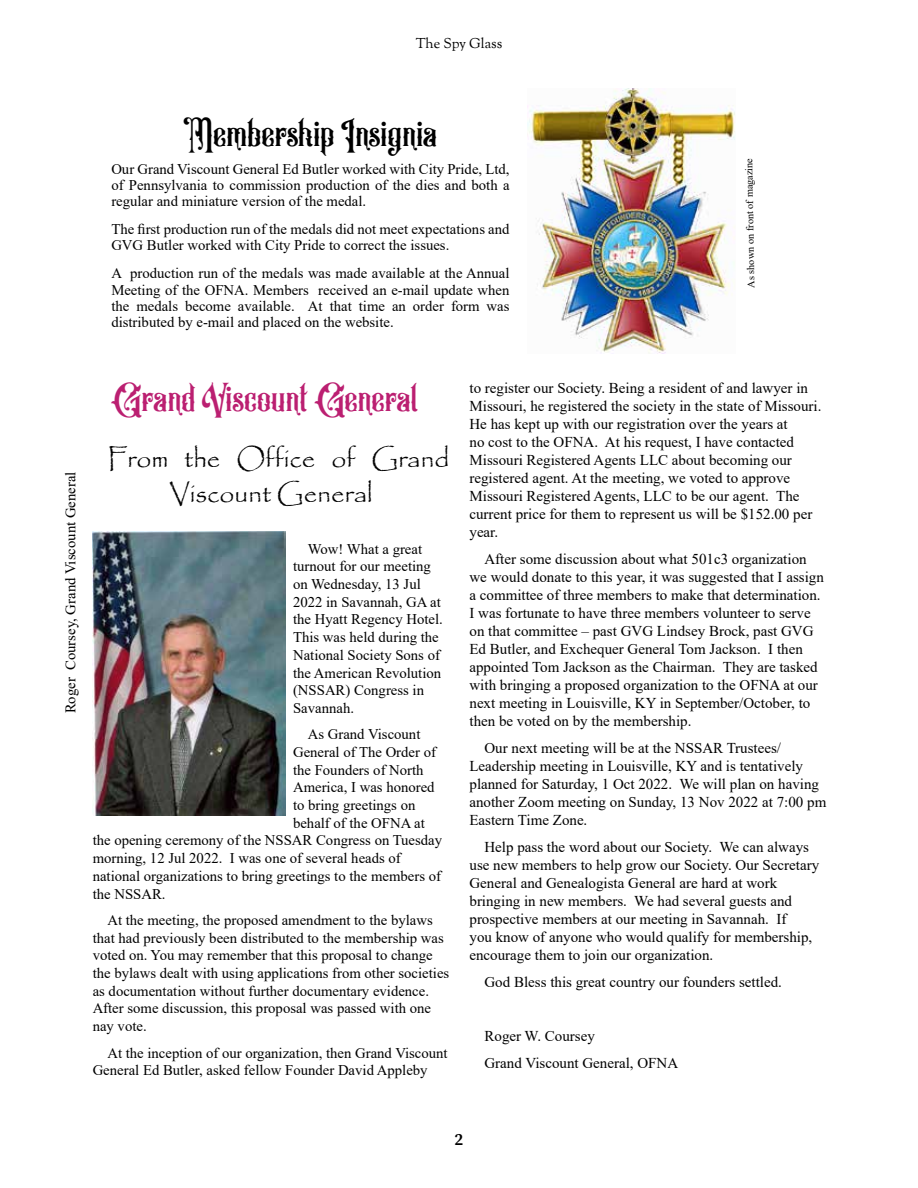
<style>
.page{position:relative;width:918px;height:1188px;background:#fff}
.page>*{position:absolute;margin:0;border:0;box-sizing:border-box;transform-origin:0 0}
.t1{font:35.4px "Old Alfie";color:#bb1f71}
.t2{font:35.4px "Old Alfie";color:#000}
.t3{font:26.55px/35.4px "Papyrus";color:#000;text-align:center}
.t4{font:600 16.95px "Source Serif Pro";color:#000}
.t5{font:15px/18px "Times New Roman";color:#000}
.t6{font:14.7px/17.7px "Times New Roman";color:#000}
.t7{font:14.1px "OFL Goudy St M";color:#000}
.t8{font:10.35px "Times New Roman";color:#000}
</style>
<div class="page">
<img style="left:527px;top:88px;width:208px;height:265px">
<img style="left:93px;top:532px;width:193px;height:284px">
<p class="t7" style="left:416px;top:34px;width:88px">The Spy Glass</p>
<h1 class="t2" style="left:184px;top:111px;width:255px">Membership Insignia</h1>
<p class="t6" style="left:111px;top:160px;width:400px;line-height:16.2px;text-align:justify">Our Grand Viscount General Ed Butler worked with City Pride, Ltd, of Pennsylvania to commission production of the dies and both a regular and miniature version of the medal.</p>
<p class="t6" style="left:111px;top:221px;width:400px;line-height:16.2px">The first production run of the medals did not meet expectations and<br>GVG Butler worked with City Pride to correct the issues.</p>
<p class="t6" style="left:111px;top:265px;width:400px;line-height:16.2px;text-align:justify">A production run of the medals was made available at the Annual Meeting of the OFNA. Members received an e-mail update when the medals become available. At that time an order form was distributed by e-mail and placed on the website.</p>
<p class="t8" style="left:744px;top:288px;width:131px;rotate:-91deg">As shown on front of magazine</p>
<p class="t6" style="left:61px;top:713px;width:243px;rotate:-90deg">Roger Coursey, Grand Viscount General</p>
<h1 class="t1" style="left:111px;top:376px;width:308px">Grand Viscount General</h1>
<h2 class="t3" style="left:107px;top:440px;width:343px">From the Office of Grand<br>Viscount General</h2>
<p class="t6" style="left:293px;top:539px;width:151px;text-indent:15px">Wow! What a great turnout for our meeting on Wednesday, 13 Jul<br>2022 in Savannah, GA at the Hyatt Regency Hotel.<br>This was held during the<br>National Society Sons of the American Revolution (NSSAR) Congress in<br>Savannah.</p>
<p class="t6" style="left:308px;top:725px;width:114px">As Grand Viscount</p>
<p class="t6" style="left:293px;top:743px;width:144px">General of The Order of</p>
<p class="t6" style="left:293px;top:761px;width:132px">the Founders of North</p>
<p class="t6" style="left:293px;top:778px;width:143px">America, I was honored</p>
<p class="t6" style="left:293px;top:796px;width:124px">to bring greetings on</p>
<p class="t6" style="left:293px;top:814px;width:133px">behalf of the OFNA at</p>
<p class="t6" style="left:93px;top:831px;width:351px">the opening ceremony of the NSSAR Congress on Tuesday</p>
<p class="t6" style="left:93px;top:849px;width:310px">morning, 12 Jul 2022. I was one of several heads of</p>
<p class="t6" style="left:93px;top:867px;width:350px">national organizations to bring greetings to the members of</p>
<p class="t6" style="left:93px;top:884px;width:74px">the NSSAR.</p>
<p class="t6" style="left:93px;top:911px;width:358px;text-indent:15px">At the meeting, the proposed amendment to the bylaws that had previously been distributed to the membership was voted on. You may remember that this proposal to change the bylaws dealt with using applications from other societies as documentation without further documentary evidence.<br>After some discussion, this proposal was passed with one nay vote.</p>
<p class="t6" style="left:93px;top:1043px;width:357px;text-indent:15px">At the inception of our organization, then Grand Viscount<br>General Ed Butler, asked fellow Founder David Appleby</p>
<p class="t5" style="left:470px;top:379px;width:354px">to register our Society. Being a resident of and lawyer in Missouri, he registered the society in the state of Missouri.<br>He has kept up with our registration over the years at<br>no cost to the OFNA. At his request, I have contacted Missouri Registered Agents LLC about becoming our registered agent. At the meeting, we voted to approve Missouri Registered Agents, LLC to be our agent. The current price for them to represent us will be $152.00 per year.</p>
<p class="t5" style="left:470px;top:550px;width:356px;text-indent:15px">After some discussion about what 501c3 organization we would donate to this year, it was suggested that I assign a committee of three members to make that determination.<br>I was fortunate to have three members volunteer to serve on that committee – past GVG Lindsey Brock, past GVG Ed Butler, and Exchequer General Tom Jackson. I then appointed Tom Jackson as the Chairman. They are tasked with bringing a proposed organization to the OFNA at our next meeting in Louisville, KY in September/October, to then be voted on by the membership.</p>
<p class="t5" style="left:470px;top:739px;width:358px;text-indent:15px">Our next meeting will be at the NSSAR Trustees/ Leadership meeting in Louisville, KY and is tentatively planned for Saturday, 1 Oct 2022. We will plan on having another Zoom meeting on Sunday, 13 Nov 2022 at 7:00 pm Eastern Time Zone.</p>
<p class="t5" style="left:470px;top:838px;width:351px;text-indent:15px">Help pass the word about our Society. We can always use new members to help grow our Society. Our Secretary General and Genealogista General are hard at work bringing in new members. We had several guests and prospective members at our meeting in Savannah. If<br>you know of anyone who would qualify for membership, encourage them to join our organization.</p>
<p class="t5" style="left:484px;top:973px;width:299px">God Bless this great country our founders settled.</p>
<p class="t5" style="left:484px;top:1022px;width:195px;line-height:27px">Roger W. Coursey<br>Grand Viscount General, OFNA</p>
<p class="t4" style="left:455px;top:1128px;width:10px">2</p>
</div>
